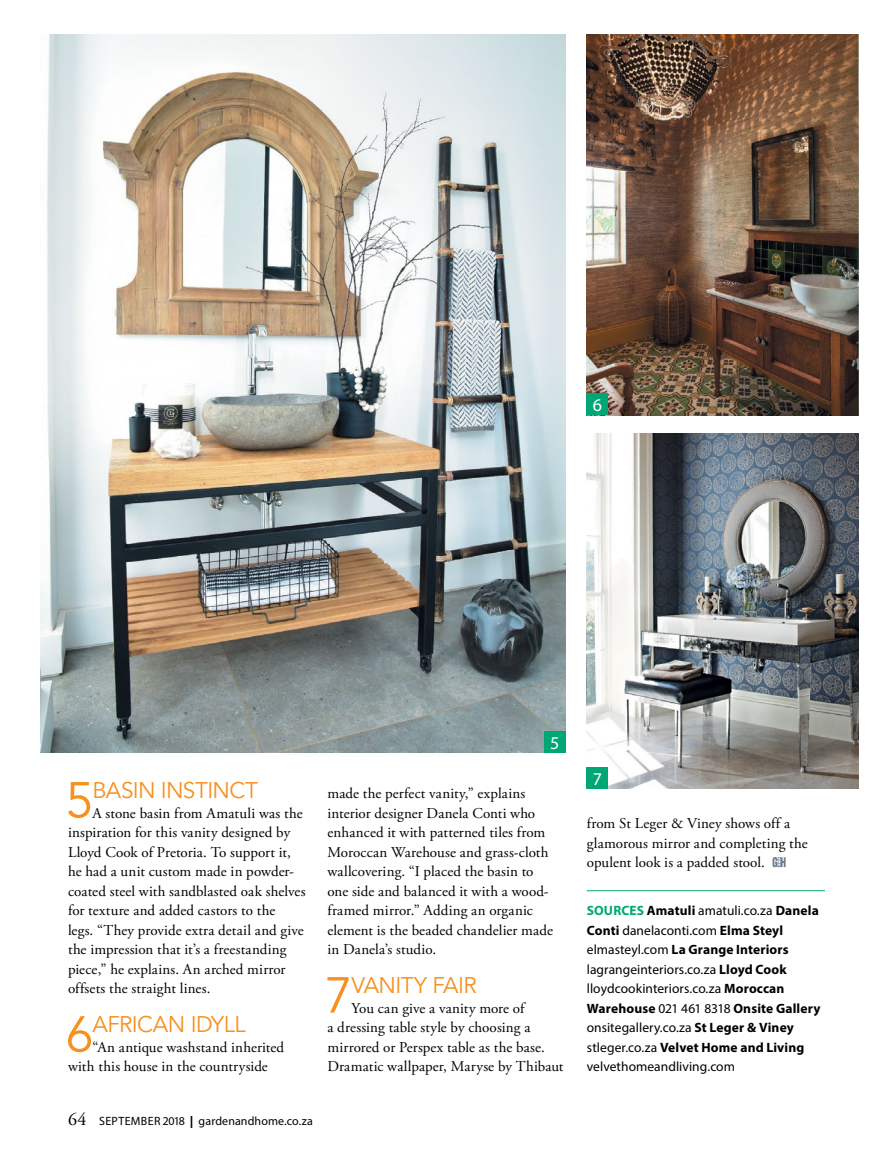
<style>
.page{position:relative;width:893px;height:1174px;background:#fff}
.page>*{position:absolute;margin:0;border:0;box-sizing:border-box;transform-origin:0 0}
.t1{font:50.1px "Avenir LT Std";color:#f7901e}
.t2{font:22.5px "Avenir LT Std";letter-spacing:-.03em;color:#f7901e}
.t3{font:18px "Myriad Pro";color:#fff}
.t4{font:15px/19.5px "Adobe Garamond Pro";letter-spacing:.01em;color:#000}
.t5{font:13.5px/19.5px "Myriad Pro";letter-spacing:.005em;color:#000}
.t6{font:12px "Myriad Pro";letter-spacing:.01em;color:#000}
.s1{font-family:"Adobe Garamond Pro";font-size:18px}
.s2{font-weight:900}
.s3{font-weight:700;color:#00a774}
.s4{font-weight:700}
</style>
<div class="page">
<hr style="left:587px;top:890px;width:238px;height:1px;background:#00a774">
<img style="left:587px;top:434px;width:272px;height:355px">
<img style="left:587px;top:34px;width:272px;height:381px">
<img style="left:40px;top:34px;width:526px;height:719px">
<svg style="left:772px;top:857px;width:14px;height:10px"></svg>
<div style="left:544px;top:731px;width:22px;height:22px;background:#00a774"></div>
<div style="left:587px;top:394px;width:21px;height:21px;background:#00a774"></div>
<div style="left:587px;top:767px;width:21px;height:22px;background:#00a774"></div>
<p class="t3" style="left:593px;top:398px;width:11px">6</p>
<h1 class="t1" style="left:66px;top:771px;width:29px">5</h1>
<h2 class="t2" style="left:92px;top:777px;width:167px">BASIN INSTINCT</h2>
<p class="t4" style="left:68px;top:804px;width:239px;text-indent:24px">A stone basin from Amatuli was the inspiration for this vanity designed by Lloyd Cook of Pretoria. To support it, he had a unit custom made in powder&shy;coated steel with sandblasted oak shelves for texture and added castors to the<br>legs. “They provide extra detail and give the impression that it’s a freestanding piece,” he explains. An arched mirror offsets the straight lines.</p>
<h1 class="t1" style="left:66px;top:1005px;width:29px">6</h1>
<h2 class="t2" style="left:92px;top:1011px;width:155px">AFRICAN IDYLL</h2>
<p class="t4" style="left:68px;top:1038px;width:218px;text-indent:24px">“An antique washstand inherited with this house in the countryside</p>
<p class="t6" style="left:68px;top:1116px;width:246px"><span class="s1">64</span> SEPTEMBER 2018 <span class="s2">|</span> gardenandhome.co.za</p>
<p class="t3" style="left:550px;top:736px;width:11px">5</p>
<p class="t4" style="left:327px;top:785px;width:227px">made the perfect vanity,” explains interior designer Danela Conti who enhanced it with patterned tiles from Moroccan Warehouse and grass-cloth wallcovering. “I placed the basin to one side and balanced it with a wood&shy;framed mirror.” Adding an organic element is the beaded chandelier made in Danela’s studio.</p>
<h1 class="t1" style="left:325px;top:966px;width:29px">7</h1>
<h2 class="t2" style="left:352px;top:972px;width:127px">VANITY FAIR</h2>
<p class="t4" style="left:327px;top:999px;width:238px;text-indent:24px">You can give a vanity more of<br>a dressing table style by choosing a mirrored or Perspex table as the base.<br>Dramatic wallpaper, Maryse by Thibaut</p>
<p class="t3" style="left:593px;top:772px;width:11px">7</p>
<p class="t4" style="left:587px;top:815px;width:222px">from St Leger &amp; Viney shows off a glamorous mirror and completing the opulent look is a padded stool.</p>
<p class="t5" style="left:587px;top:902px;width:235px"><span class="s3">SOURCES</span> <span class="s4">Amatuli</span> amatuli.co.za <span class="s4">Danela Conti</span> danelaconti.com <span class="s4">Elma Steyl </span>elmasteyl.com <span class="s4">La Grange Interiors </span>lagrangeinteriors.co.za <span class="s4">Lloyd Cook </span>lloydcookinteriors.co.za <span class="s4">Moroccan Warehouse</span> 021 461 8318 <span class="s4">Onsite Gallery </span>onsitegallery.co.za <span class="s4">St Leger &amp; Viney </span>stleger.co.za <span class="s4">Velvet Home and Living </span>velvethomeandliving.com</p>
</div>
